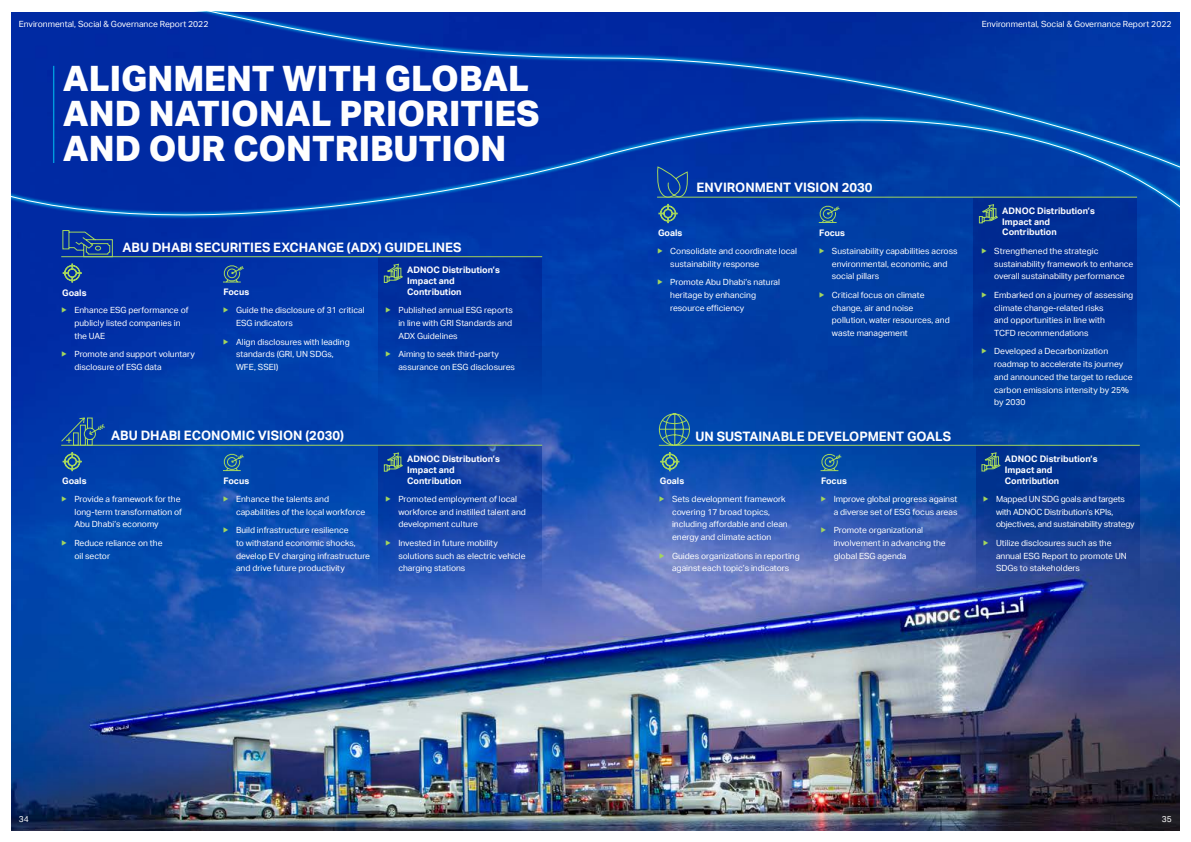
<style>
.page{position:relative;width:1191px;height:842px;background:#fff}
.page>*{position:absolute;margin:0;border:0;box-sizing:border-box;transform-origin:0 0}
.t1{font:800 35px/35px "ADNOC Sans";color:#fff}
.t2{font:700 13px "ADNOC Sans";color:#fff}
.t3{font:700 9px/10.8px "ADNOC Sans";color:#fff}
.t4{font:8.5px/12.8px "ADNOC Sans";color:#fff}
.t5{font:8.5px/12.8px "ADNOC Sans";letter-spacing:-.02em;color:#fff}
</style>
<div class="page">
<img style="left:11px;top:12px;width:1168px;height:819px">
<svg style="left:973px;top:276px;width:164px;height:143px;background:#00379b"></svg>
<svg style="left:378px;top:446px;width:164px;height:151px;background:#1c48ac"></svg>
<svg style="left:383px;top:452px;width:20px;height:20px"></svg>
<svg style="left:378px;top:276px;width:164px;height:132px;background:#0037a2"></svg>
<svg style="left:976px;top:446px;width:163px;height:151px;background:#133a93"></svg>
<svg style="left:383px;top:276px;width:20px;height:7px"></svg>
<svg style="left:981px;top:452px;width:19px;height:20px"></svg>
<svg style="left:62px;top:276px;width:51px;height:7px"></svg>
<svg style="left:660px;top:452px;width:19px;height:19px"></svg>
<svg style="left:63px;top:452px;width:19px;height:19px"></svg>
<svg style="left:222px;top:276px;width:23px;height:7px"></svg>
<svg style="left:819px;top:453px;width:23px;height:19px"></svg>
<svg style="left:222px;top:453px;width:23px;height:19px"></svg>
<hr style="left:659px;top:445px;width:480px;height:1px;background:#a4d65e">
<hr style="left:61px;top:445px;width:481px;height:1px;background:#a4d65e">
<svg style="left:60px;top:417px;width:46px;height:29px"></svg>
<svg style="left:31px;top:11px;width:1148px;height:68px;background:#0633a5"></svg>
<svg style="left:11px;top:82px;width:1168px;height:194px;background:#0336a5"></svg>
<svg style="left:656px;top:166px;width:33px;height:32px"></svg>
<svg style="left:658px;top:413px;width:32px;height:33px"></svg>
<svg style="left:62px;top:308px;width:5px;height:5px"></svg>
<svg style="left:62px;top:351px;width:5px;height:6px"></svg>
<svg style="left:659px;top:496px;width:5px;height:6px"></svg>
<svg style="left:659px;top:553px;width:5px;height:5px"></svg>
<svg style="left:658px;top:248px;width:4px;height:5px"></svg>
<svg style="left:658px;top:279px;width:4px;height:6px"></svg>
<svg style="left:62px;top:496px;width:5px;height:5px"></svg>
<svg style="left:62px;top:540px;width:5px;height:5px"></svg>
<svg style="left:224px;top:308px;width:4px;height:5px"></svg>
<svg style="left:224px;top:339px;width:4px;height:5px"></svg>
<svg style="left:821px;top:496px;width:5px;height:6px"></svg>
<svg style="left:821px;top:527px;width:5px;height:6px"></svg>
<svg style="left:819px;top:248px;width:5px;height:5px"></svg>
<svg style="left:819px;top:292px;width:5px;height:5px"></svg>
<svg style="left:224px;top:496px;width:4px;height:5px"></svg>
<svg style="left:224px;top:527px;width:4px;height:6px"></svg>
<svg style="left:386px;top:308px;width:5px;height:5px"></svg>
<svg style="left:386px;top:351px;width:5px;height:6px"></svg>
<svg style="left:983px;top:496px;width:5px;height:6px"></svg>
<svg style="left:983px;top:540px;width:5px;height:5px"></svg>
<svg style="left:982px;top:248px;width:4px;height:5px"></svg>
<svg style="left:982px;top:292px;width:4px;height:5px"></svg>
<svg style="left:982px;top:349px;width:4px;height:5px"></svg>
<svg style="left:386px;top:496px;width:5px;height:5px"></svg>
<svg style="left:386px;top:540px;width:5px;height:5px"></svg>
<p class="t4" style="left:19px;top:18px;width:191px">Environmental, Social &amp; Governance Report 2022</p>
<p class="t4" style="left:981px;top:18px;width:191px">Environmental, Social &amp; Governance Report 2022</p>
<h1 class="t1" style="left:63px;top:61px;width:478px">ALIGNMENT WITH GLOBAL<br>AND NATIONAL PRIORITIES<br>AND OUR CONTRIBUTION</h1>
<p class="t3" style="left:62px;top:287px;width:26px">Goals</p>
<h2 class="t2" style="left:122px;top:240px;width:341px">ABU DHABI SECURITIES EXCHANGE (ADX) GUIDELINES</h2>
<p class="t3" style="left:223px;top:287px;width:27px">Focus</p>
<p class="t3" style="left:407px;top:265px;width:94px">ADNOC Distribution’s<br>Impact and<br>Contribution</p>
<p class="t4" style="left:74px;top:304px;width:116px">Enhance ESG performance of publicly listed companies in the UAE</p>
<p class="t4" style="left:74px;top:348px;width:122px">Promote and support voluntary disclosure of ESG data</p>
<p class="t4" style="left:236px;top:304px;width:130px">Guide the disclosure of 31 critical<br>ESG indicators</p>
<p class="t4" style="left:236px;top:335px;width:115px">Align disclosures with leading standards (GRI, UN SDGs,<br>WFE, SSEI)</p>
<p class="t3" style="left:62px;top:476px;width:26px">Goals</p>
<h2 class="t2" style="left:111px;top:428px;width:234px">ABU DHABI ECONOMIC VISION (2030)</h2>
<p class="t3" style="left:223px;top:475px;width:27px">Focus</p>
<p class="t4" style="left:74px;top:493px;width:109px">Provide a framework for the long-term transformation of<br>Abu Dhabi’s economy</p>
<p class="t4" style="left:74px;top:536px;width:90px">Reduce reliance on the oil sector</p>
<p class="t4" style="left:236px;top:493px;width:131px">Enhance the talents and capabilities of the local workforce</p>
<p class="t4" style="left:236px;top:524px;width:135px">Build infrastructure resilience<br>to withstand economic shocks, develop EV charging infrastructure and drive future productivity</p>
<p class="t4" style="left:398px;top:304px;width:116px;text-align:justify">Published annual ESG reports in line with GRI Standards and ADX Guidelines</p>
<p class="t4" style="left:398px;top:348px;width:118px">Aiming to seek third-party assurance on ESG disclosures</p>
<p class="t3" style="left:407px;top:454px;width:94px">ADNOC Distribution’s<br>Impact and<br>Contribution</p>
<p class="t4" style="left:398px;top:493px;width:129px">Promoted employment of local workforce and instilled talent and development culture</p>
<p class="t4" style="left:398px;top:536px;width:129px">Invested in future mobility solutions such as electric vehicle charging stations</p>
<p class="t3" style="left:658px;top:228px;width:26px">Goals</p>
<h2 class="t2" style="left:696px;top:180px;width:177px">ENVIRONMENT VISION 2030</h2>
<p class="t3" style="left:819px;top:227px;width:27px">Focus</p>
<p class="t4" style="left:670px;top:244px;width:128px">Consolidate and coordinate local sustainability response</p>
<p class="t4" style="left:670px;top:276px;width:111px">Promote Abu Dhabi’s natural heritage by enhancing resource efficiency</p>
<p class="t4" style="left:832px;top:244px;width:127px">Sustainability capabilities across environmental, economic, and social pillars</p>
<p class="t4" style="left:832px;top:288px;width:119px">Critical focus on climate change, air and noise pollution, water resources, and waste management</p>
<h2 class="t2" style="left:695px;top:428px;width:257px">UN SUSTAINABLE DEVELOPMENT GOALS</h2>
<p class="t3" style="left:660px;top:476px;width:26px">Goals</p>
<p class="t3" style="left:821px;top:475px;width:27px">Focus</p>
<p class="t4" style="left:672px;top:493px;width:117px">Sets development framework covering 17 broad topics, including affordable and clean energy and climate action</p>
<p class="t4" style="left:672px;top:549px;width:129px">Guides organizations in reporting against each topic’s indicators</p>
<p class="t4" style="left:833px;top:493px;width:125px">Improve global progress against a diverse set of ESG focus areas</p>
<p class="t4" style="left:833px;top:524px;width:114px">Promote organizational involvement in advancing the global ESG agenda</p>
<p class="t3" style="left:1002px;top:205px;width:94px">ADNOC Distribution’s<br>Impact and<br>Contribution</p>
<p class="t4" style="left:994px;top:244px;width:141px">Strengthened the strategic sustainability framework to enhance overall sustainability performance</p>
<p class="t4" style="left:994px;top:288px;width:140px">Embarked on a journey of assessing climate change-related risks<br>and opportunities in line with<br>TCFD recommendations</p>
<p class="t4" style="left:994px;top:345px;width:140px">Developed a Decarbonization roadmap to accelerate its journey and announced the target to reduce carbon emissions intensity by 25% by 2030</p>
<p class="t3" style="left:1004px;top:453px;width:94px">ADNOC Distribution’s<br>Impact and<br>Contribution</p>
<p class="t5" style="left:996px;top:493px;width:140px">Mapped UN SDG goals and targets with ADNOC Distribution’s KPIs, objectives, and sustainability strategy</p>
<p class="t4" style="left:996px;top:537px;width:132px">Utilize disclosures such as the annual ESG Report to promote UN<br>SDGs to stakeholders</p>
<p class="t4" style="left:19px;top:813px;width:12px">34</p>
<p class="t4" style="left:1161px;top:813px;width:12px">35</p>
</div>
